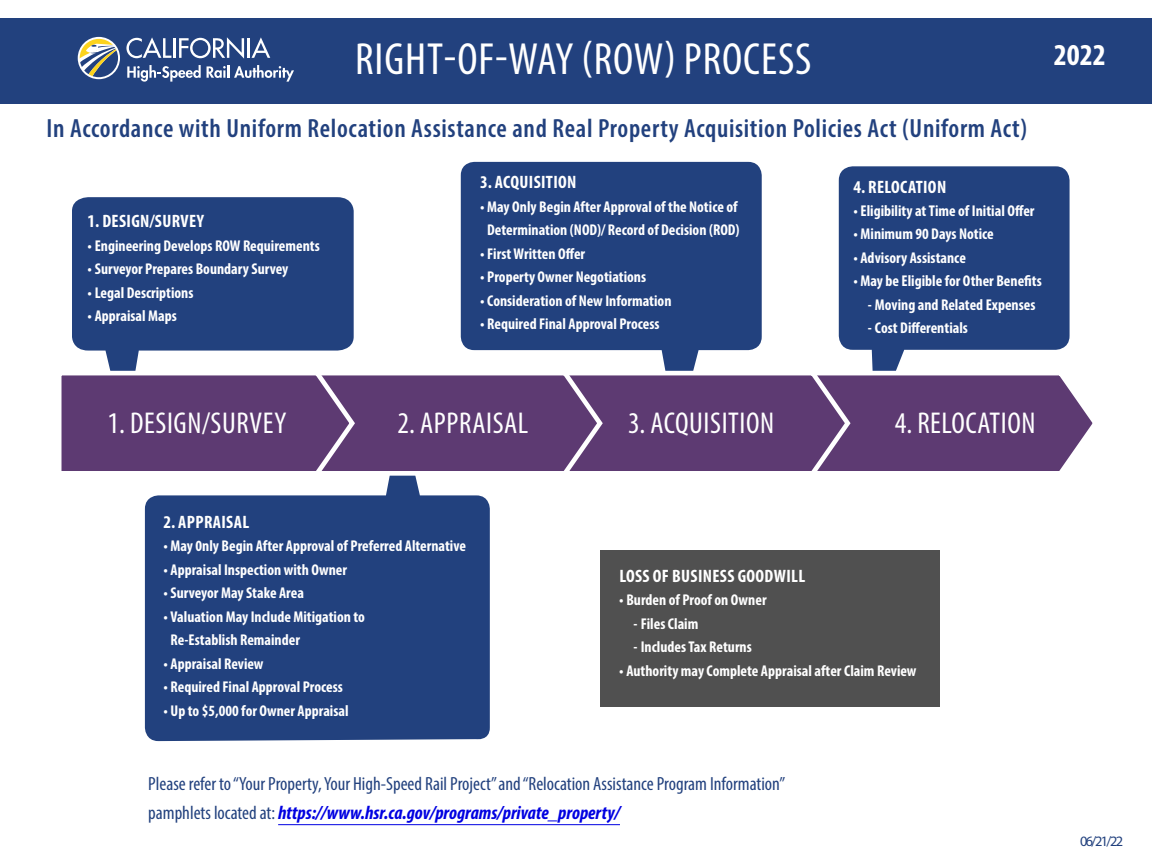
<style>
.page{position:relative;width:1152px;height:864px;background:#fff}
.page>*{position:absolute;margin:0;border:0;box-sizing:border-box;transform-origin:0 0}
.t1{font:condensed 45.28px "Myriad Pro";letter-spacing:.02em;color:#fff}
.t2{font:700 condensed 30.48px "Myriad Pro";color:#fff}
.t3{font:condensed 30.2px "Myriad Pro";letter-spacing:.02em;color:#fff}
.t4{font:600 condensed 26.4px "Myriad Pro";letter-spacing:.025em;color:#22417e}
.t5{font:condensed 19.08px/29.2px "Myriad Pro";color:#22417e}
.t6{font:700 condensed 18px "Myriad Pro";letter-spacing:.02em;color:#fff}
.t7{font:700 condensed 15.64px/23.5px "Myriad Pro";color:#fff}
.t8{font:14.4px "Myriad Pro";color:#22417e}
.s1{font-weight:700;font-style:italic;color:#0000e1}
</style>
<div class="page">
<div style="left:0;top:19px;width:1152px;height:85px;background:#22417e"></div>
<svg style="left:78px;top:37px;width:42px;height:42px"></svg>
<svg style="left:126px;top:37px;width:45px;height:21px"></svg>
<hr style="left:173px;top:38px;width:2px;height:20px;background:#fff">
<svg style="left:179px;top:37px;width:65px;height:22px"></svg>
<hr style="left:248px;top:38px;width:2px;height:20px;background:#fff">
<svg style="left:252px;top:37px;width:18px;height:21px"></svg>
<svg style="left:127px;top:65px;width:74px;height:17px"></svg>
<svg style="left:207px;top:65px;width:87px;height:17px"></svg>
<svg style="left:72px;top:197px;width:282px;height:171px;background:#37538a"></svg>
<svg style="left:145px;top:478px;width:345px;height:263px;background:#304d86"></svg>
<svg style="left:461px;top:162px;width:301px;height:206px;background:#335088"></svg>
<svg style="left:839px;top:166px;width:231px;height:202px;background:#345188"></svg>
<svg style="left:61px;top:368px;width:1032px;height:110px;background:#765888"></svg>
<div style="left:600px;top:551px;width:339px;height:156px;background:#505050"></div>
<hr style="left:278px;top:824px;width:342px;height:1px;background:#0000e1">
<h1 class="t1" style="left:355px;top:31px;width:458px">RIGHT-OF-WAY (ROW) PROCESS</h1>
<p class="t2" style="left:1054px;top:36px;width:53px">2022</p>
<h2 class="t4" style="left:46px;top:111px;width:982px">In Accordance with Uniform Relocation Assistance and Real Property Acquisition Policies Act (Uniform Act)</h2>
<h3 class="t6" style="left:88px;top:210px;width:118px">1. DESIGN/SURVEY</h3>
<p class="t7" style="left:88px;top:234px;width:234px">• Engineering Develops ROW Requirements</p>
<p class="t7" style="left:88px;top:257px;width:202px">• Surveyor Prepares Boundary Survey</p>
<p class="t7" style="left:88px;top:281px;width:108px">• Legal Descriptions</p>
<p class="t7" style="left:88px;top:304px;width:91px">• Appraisal Maps</p>
<h3 class="t6" style="left:480px;top:171px;width:98px">3. ACQUISITION</h3>
<p class="t7" style="left:480px;top:194px;width:261px;text-align:center">• May Only Begin After Approval of the Notice of<br>Determination (NOD)/ Record of Decision (ROD)</p>
<p class="t7" style="left:480px;top:241px;width:107px">• First Written Offer</p>
<p class="t7" style="left:480px;top:265px;width:168px">• Property Owner Negotiations</p>
<p class="t7" style="left:480px;top:288px;width:193px">• Consideration of New Information</p>
<p class="t7" style="left:480px;top:312px;width:181px">• Required Final Approval Process</p>
<h3 class="t6" style="left:853px;top:175px;width:94px">4. RELOCATION</h3>
<p class="t7" style="left:853px;top:199px;width:183px">• Eligibility at Time of Initial Offer</p>
<p class="t7" style="left:853px;top:222px;width:142px">• Minimum 90 Days Notice</p>
<p class="t7" style="left:853px;top:246px;width:114px">• Advisory Assistance</p>
<p class="t7" style="left:853px;top:269px;width:190px">• May be Eligible for Other Benefits</p>
<p class="t7" style="left:868px;top:293px;width:169px">- Moving and Related Expenses</p>
<p class="t7" style="left:868px;top:316px;width:102px">- Cost Differentials</p>
<p class="t3" style="left:108px;top:405px;width:180px">1. DESIGN/SURVEY</p>
<p class="t3" style="left:398px;top:405px;width:132px">2. APPRAISAL</p>
<p class="t3" style="left:628px;top:404px;width:148px">3. ACQUISITION</p>
<p class="t3" style="left:895px;top:405px;width:142px">4. RELOCATION</p>
<h3 class="t6" style="left:163px;top:511px;width:87px">2. APPRAISAL</h3>
<p class="t7" style="left:163px;top:534px;width:304px">• May 0nly Begin After Approval of Preferred Alternative</p>
<p class="t7" style="left:163px;top:558px;width:185px">• Appraisal Inspection with Owner</p>
<p class="t7" style="left:163px;top:581px;width:142px">• Surveyor May Stake Area</p>
<p class="t7" style="left:171px;top:605px;width:196px;text-indent:-7px">• Valuation May Include Mitigation to<br>Re-Establish Remainder</p>
<p class="t7" style="left:163px;top:652px;width:102px">• Appraisal Review</p>
<p class="t7" style="left:163px;top:675px;width:181px">• Required Final Approval Process</p>
<p class="t7" style="left:163px;top:698px;width:187px">• Up to $5,000 for Owner Appraisal</p>
<h3 class="t6" style="left:619px;top:565px;width:187px">LOSS OF BUSINESS GOODWILL</h3>
<p class="t7" style="left:619px;top:588px;width:149px">• Burden of Proof on Owner</p>
<p class="t7" style="left:634px;top:612px;width:66px">- Files Claim</p>
<p class="t7" style="left:634px;top:635px;width:120px">- Includes Tax Returns</p>
<p class="t7" style="left:619px;top:658px;width:299px">• Authority may Complete Appraisal after Claim Review</p>
<p class="t5" style="left:148px;top:768px;width:639px">Please refer to “Your Property, Your High-Speed Rail Project” and “Relocation Assistance Program Information” pamphlets located at: <span class="s1">https://www.hsr.ca.gov/programs/private_property/</span></p>
<p class="t8" style="left:1080px;top:832px;width:45px">06/21/22</p>
</div>
